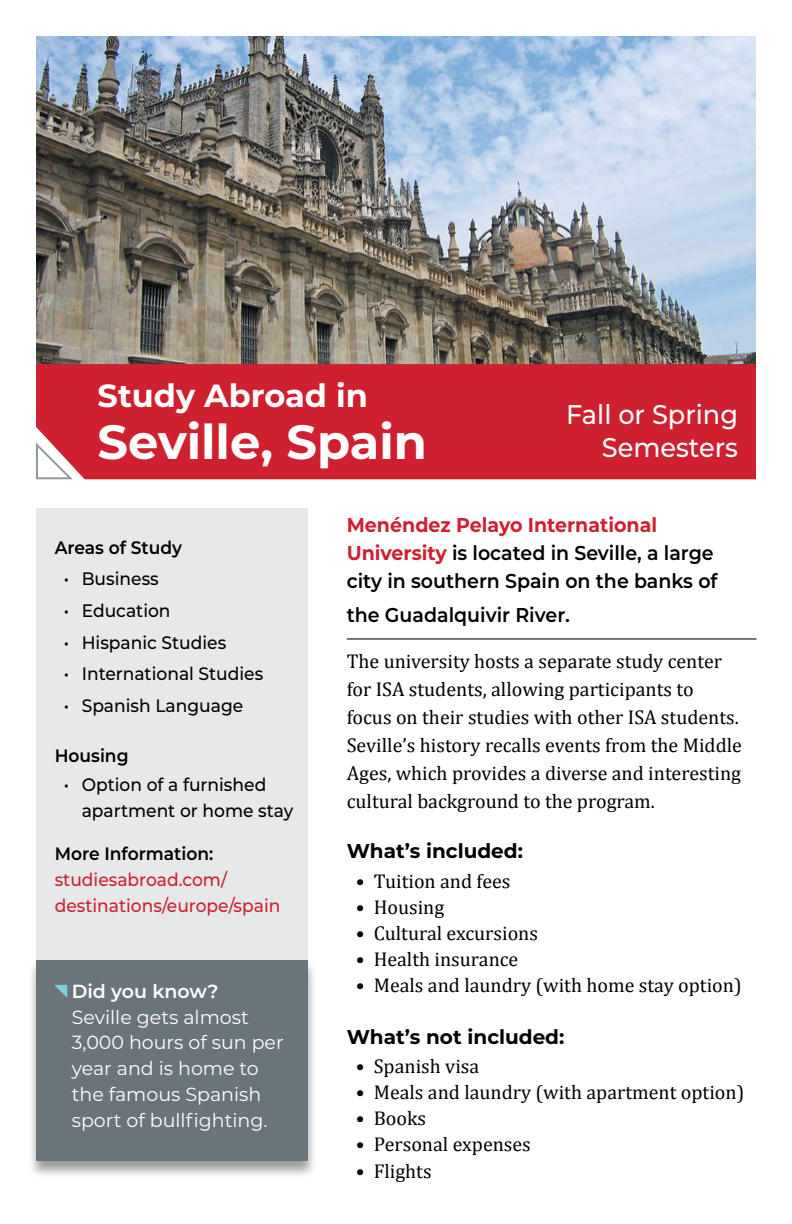
<style>
.page{position:relative;width:792px;height:1224px;background:#fff}
.page>*{position:absolute;margin:0;border:0;box-sizing:border-box;transform-origin:0 0}
.t1{font:700 48px "Montserrat";color:#fff}
.t2{font:700 32px "Montserrat";color:#fff}
.t3{font:500 27px/32.4px "Montserrat";color:#fff;text-align:right;scale:.95 1}
.t4{font:20px/28px "Cambria";color:#000}
.t5{font:600 20px/28px "Montserrat";color:#000;scale:.95 1}
.t6{font:700 20px "Montserrat";color:#000}
.t7{font:19px/26px "Montserrat";color:#fff}
.t8{font:600 19px "Montserrat";color:#fff}
.t9{font:500 18px/26px "Montserrat";color:#000;scale:.95 1}
.t10{font:500 18px/26px "Montserrat";color:#cf202f;scale:.95 1}
.t11{font:600 18px "Montserrat";color:#000;scale:.95 1}
.s1{font-weight:700;color:#cf202f}
</style>
<div class="page">
<div style="left:36px;top:509px;width:272px;height:630px;background:#e6e8ea"></div>
<hr style="left:347px;top:638px;width:409px;height:2px;background:#6a747b">
<div style="left:27px;top:960px;width:290px;height:220px;background:#000;opacity:.4"></div>
<div style="left:36px;top:960px;width:272px;height:201px;background:#6a747b"></div>
<img style="left:36px;top:36px;width:720px;height:328px">
<svg style="left:54px;top:985px;width:13px;height:13px"></svg>
<div style="left:36px;top:364px;width:720px;height:115px;background:#cf202f"></div>
<svg style="left:36px;top:440px;width:37px;height:40px"></svg>
<h2 class="t2" style="left:98px;top:373px;width:272px">Study Abroad in</h2>
<h1 class="t1" style="left:98px;top:408px;width:331px">Seville, Spain</h1>
<h3 class="t3" style="left:566px;top:397px;width:182px">Fall or Spring<br>Semesters</h3>
<p class="t11" style="left:55px;top:535px;width:136px">Areas of Study</p>
<p class="t9" style="left:64px;top:565px;width:102px">• Business</p>
<p class="t9" style="left:64px;top:597px;width:114px">• Education</p>
<p class="t9" style="left:64px;top:629px;width:173px">• Hispanic Studies</p>
<p class="t9" style="left:64px;top:660px;width:212px">• International Studies</p>
<p class="t9" style="left:64px;top:692px;width:191px">• Spanish Language</p>
<p class="t11" style="left:55px;top:742px;width:79px">Housing</p>
<p class="t9" style="left:82px;top:771px;width:224px;text-indent:-18px">• Option of a furnished apartment or home stay</p>
<p class="t11" style="left:55px;top:841px;width:169px">More Information:</p>
<p class="t10" style="left:55px;top:866px;width:239px">studiesabroad.com/ destinations/europe/spain</p>
<p class="t8" style="left:72px;top:977px;width:148px">Did you know?</p>
<p class="t7" style="left:72px;top:1003px;width:213px">Seville gets almost<br>3,000 hours of sun per year and is home to the famous Spanish sport of bullfighting.</p>
<p class="t5" style="left:347px;top:510px;width:392px"><span class="s1">Menéndez Pelayo International<br>University</span> is located in Seville, a large city in southern Spain on the banks of</p>
<p class="t5" style="left:347px;top:600px;width:237px">the Guadalquivir River.</p>
<p class="t4" style="left:347px;top:647px;width:397px">The university hosts a separate study center for ISA students, allowing participants to focus on their studies with other ISA students.<br>Seville’s history recalls events from the Middle Ages, which provides a diverse and interesting cultural background to the program.</p>
<p class="t6" style="left:347px;top:837px;width:178px">What’s included:</p>
<p class="t4" style="left:356px;top:867px;width:156px">• Tuition and fees</p>
<p class="t4" style="left:356px;top:893px;width:90px">• Housing</p>
<p class="t4" style="left:356px;top:919px;width:184px">• Cultural excursions</p>
<p class="t4" style="left:356px;top:945px;width:164px">• Health insurance</p>
<p class="t4" style="left:356px;top:971px;width:387px">• Meals and laundry (with home stay option)</p>
<p class="t6" style="left:347px;top:1022px;width:219px">What’s not included:</p>
<p class="t4" style="left:356px;top:1053px;width:125px">• Spanish visa</p>
<p class="t4" style="left:356px;top:1079px;width:390px">• Meals and laundry (with apartment option)</p>
<p class="t4" style="left:356px;top:1105px;width:72px">• Books</p>
<p class="t4" style="left:356px;top:1131px;width:177px">• Personal expenses</p>
<p class="t4" style="left:356px;top:1157px;width:77px">• Flights</p>
</div>
